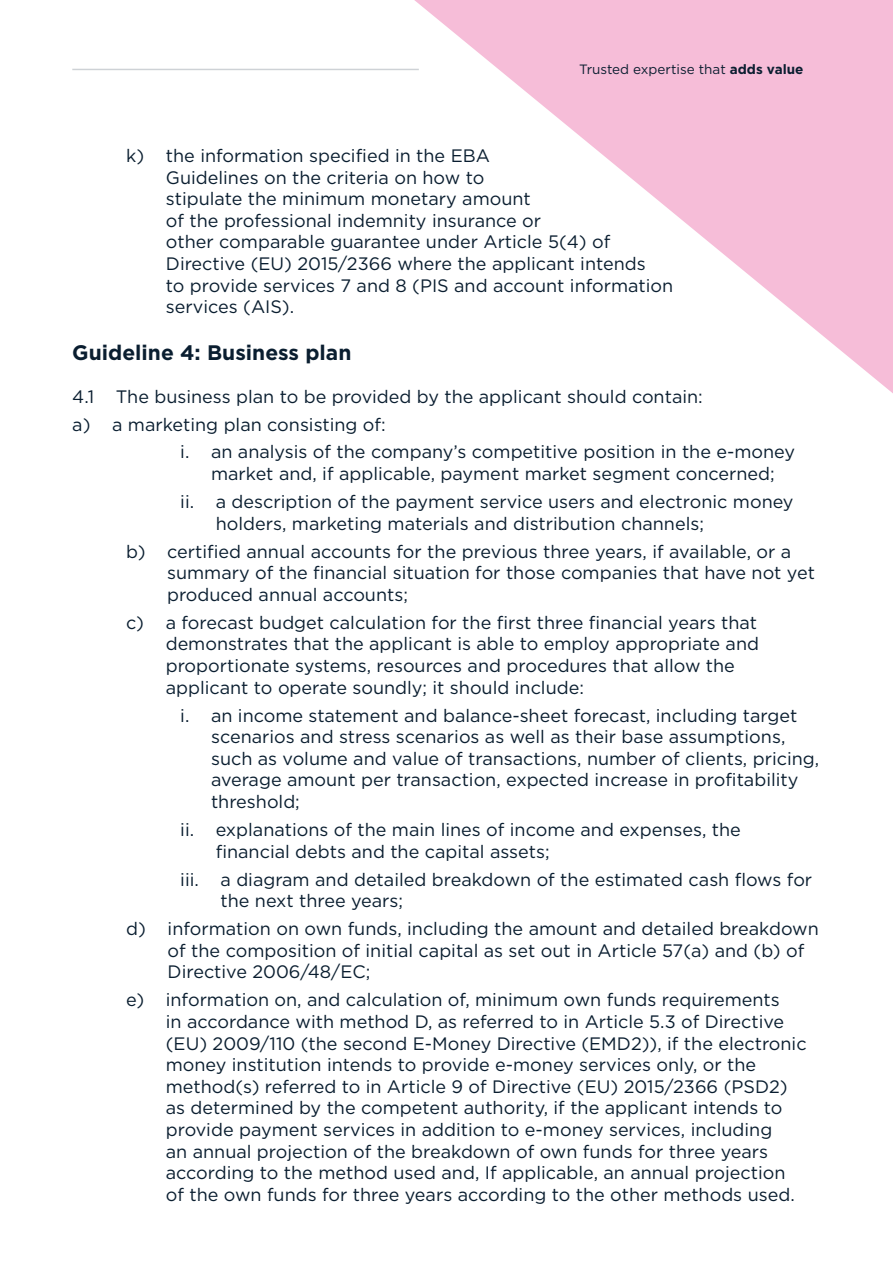
<style>
.page{position:relative;width:893px;height:1263px;background:#fff}
.page>*{position:absolute;margin:0;border:0;box-sizing:border-box;transform-origin:0 0}
.t1{font:700 21px "Gotham";color:#0a1e30}
.t2{font:18px/21.6px "Gotham";color:#0a1e30}
.t3{font:13.5px "Gotham";color:#0a1e30}
.s1{font-weight:700}
</style>
<div class="page">
<svg style="left:188px;top:0;width:705px;height:393px"></svg>
<hr style="left:72px;top:69px;width:347px;height:1px;background:#0a1e30">
<p class="t3" style="left:579px;top:61px;width:226px">Trusted expertise that <span class="s1">adds value</span></p>
<p class="t2" style="left:166px;top:144px;width:509px;text-indent:-40px">k) the information specified in the EBA<br>Guidelines on the criteria on how to<br>stipulate the minimum monetary amount<br>of the professional indemnity insurance or<br>other comparable guarantee under Article 5(4) of Directive (EU) 2015/2366 where the applicant intends<br>to provide services 7 and 8 (PIS and account information services (AIS).</p>
<p class="t1" style="left:72px;top:340px;width:281px">Guideline 4: Business plan</p>
<p class="t2" style="left:72px;top:385px;width:632px">4.1 The business plan to be provided by the applicant should contain:</p>
<p class="t2" style="left:72px;top:413px;width:315px">a) a marketing plan consisting of:</p>
<p class="t2" style="left:180px;top:441px;width:616px">i. an analysis of the company’s competitive position in the e-money</p>
<p class="t2" style="left:180px;top:459px;width:615px;line-height:27.9px;text-indent:31px">market and, if applicable, payment market segment concerned;<br>ii. a description of the payment service users and electronic money</p>
<p class="t2" style="left:126px;top:509px;width:666px;line-height:27.9px;text-align:center">holders, marketing materials and distribution channels;<br>b) certified annual accounts for the previous three years, if available, or a</p>
<p class="t2" style="left:167px;top:562px;width:649px">summary of the financial situation for those companies that have not yet produced annual accounts;</p>
<p class="t2" style="left:166px;top:611px;width:595px;text-indent:-39px">c) a forecast budget calculation for the first three financial years that demonstrates that the applicant is able to employ appropriate and proportionate systems, resources and procedures that allow the applicant to operate soundly; it should include:</p>
<p class="t2" style="left:211px;top:704px;width:610px;text-indent:-31px">i. an income statement and balance-sheet forecast, including target scenarios and stress scenarios as well as their base assumptions, such as volume and value of transactions, number of clients, pricing, average amount per transaction, expected increase in profitability threshold;</p>
<p class="t2" style="left:216px;top:818px;width:527px;text-indent:-35px">ii. explanations of the main lines of income and expenses, the financial debts and the capital assets;</p>
<p class="t2" style="left:220px;top:868px;width:593px;text-indent:-40px">iii. a diagram and detailed breakdown of the estimated cash flows for the next three years;</p>
<p class="t2" style="left:168px;top:918px;width:653px;text-indent:-41px">d) information on own funds, including the amount and detailed breakdown of the composition of initial capital as set out in Article 57(a) and (b) of<br>Directive 2006/48/EC;</p>
<p class="t2" style="left:166px;top:989px;width:642px;text-indent:-40px">e) information on, and calculation of, minimum own funds requirements<br>in accordance with method D, as referred to in Article 5.3 of Directive (EU) 2009/110 (the second E-Money Directive (EMD2)), if the electronic money institution intends to provide e-money services only, or the method(s) referred to in Article 9 of Directive (EU) 2015/2366 (PSD2) as determined by the competent authority, if the applicant intends to provide payment services in addition to e-money services, including<br>an annual projection of the breakdown of own funds for three years according to the method used and, If applicable, an annual projection of the own funds for three years according to the other methods used.</p>
</div>
